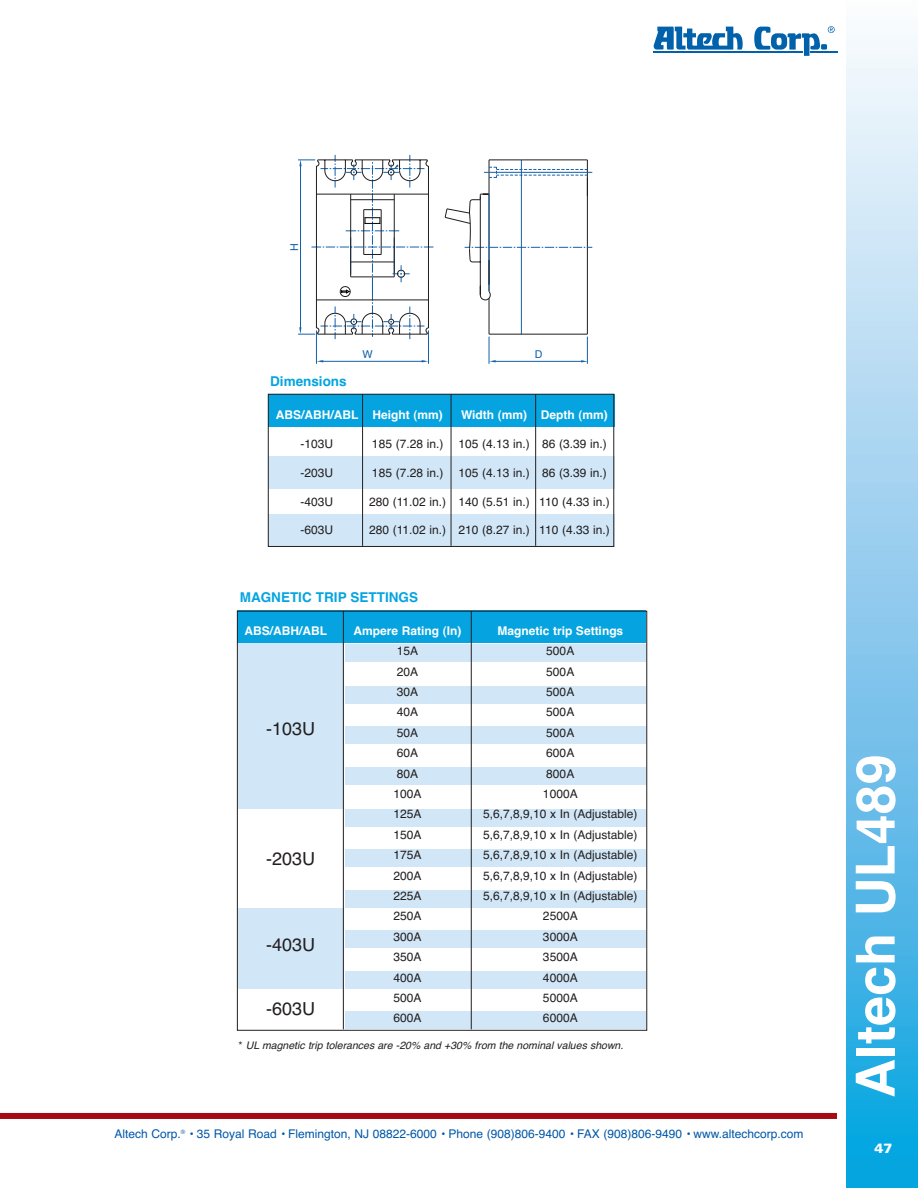
<style>
.page{position:relative;width:918px;height:1188px;background:#fff}
.page>*{position:absolute;margin:0;border:0;box-sizing:border-box;transform-origin:0 0}
.t1{font:700 54px "Helvetica";color:#fff}
.t2{font:18px "Helvetica";color:#231f20}
.t3{font:700 13.5px "Helvetica";color:#05a4e0}
.t4{font:900 13.5px "Univers";color:#fff}
.t5{font:12px "Helvetica";color:#231f20}
.t6{font:12px "Helvetica";color:#0157a8}
.t7{font:700 12px "Helvetica";color:#fff}
.t8{font:10.8px "Helvetica";color:#1361aa}
.t9{font:italic 10.5px "Helvetica";color:#231f20}
.s1{font-style:normal}
</style>
<div class="page">
<svg style="left:846px;top:39px;width:72px;height:1149px;background:#86cbed"></svg>
<svg style="left:653px;top:27px;width:90px;height:23px"></svg>
<hr style="left:653px;top:51px;width:150px;height:2px;background:#0161aa">
<hr style="left:811px;top:51px;width:27px;height:2px;background:#0161aa">
<svg style="left:754px;top:26px;width:81px;height:30px"></svg>
<div style="left:0;top:1113px;width:837px;height:6px;background:#a70a12"></div>
<div style="left:268px;top:395px;width:347px;height:32px;background:#05a4e0"></div>
<div style="left:268px;top:456px;width:347px;height:32px;background:#d1e7f7"></div>
<div style="left:268px;top:514px;width:347px;height:32px;background:#d1e7f7"></div>
<div style="left:268px;top:394px;width:346px;height:153px;border:1px solid #231f20"></div>
<div style="left:238px;top:642px;width:106px;height:167px;background:#d1e7f7"></div>
<div style="left:238px;top:908px;width:106px;height:80px;background:#d1e7f7"></div>
<div style="left:237px;top:611px;width:409px;height:32px;background:#05a4e0"></div>
<div style="left:345px;top:644px;width:301px;height:18px;background:#d1e7f7"></div>
<div style="left:345px;top:686px;width:301px;height:18px;background:#d1e7f7"></div>
<div style="left:345px;top:726px;width:301px;height:18px;background:#d1e7f7"></div>
<div style="left:345px;top:767px;width:301px;height:18px;background:#d1e7f7"></div>
<div style="left:345px;top:809px;width:301px;height:18px;background:#d1e7f7"></div>
<div style="left:345px;top:849px;width:301px;height:18px;background:#d1e7f7"></div>
<div style="left:345px;top:890px;width:301px;height:18px;background:#d1e7f7"></div>
<div style="left:345px;top:930px;width:301px;height:18px;background:#d1e7f7"></div>
<div style="left:345px;top:971px;width:301px;height:18px;background:#d1e7f7"></div>
<div style="left:345px;top:1011px;width:301px;height:18px;background:#d1e7f7"></div>
<hr style="left:343px;top:611px;width:1px;height:418px;background:#231f20">
<hr style="left:471px;top:611px;width:1px;height:418px;background:#231f20">
<hr style="left:362px;top:394px;width:1px;height:152px;background:#231f20">
<hr style="left:451px;top:394px;width:1px;height:152px;background:#231f20">
<hr style="left:535px;top:394px;width:1px;height:152px;background:#231f20">
<hr style="left:316px;top:330px;width:1px;height:34px;background:#1361aa">
<hr style="left:428px;top:330px;width:1px;height:34px;background:#1361aa">
<hr style="left:320px;top:361px;width:105px;height:1px;background:#1361aa">
<svg style="left:298px;top:155px;width:135px;height:184px"></svg>
<hr style="left:587px;top:160px;width:1px;height:174px;background:#201d1e">
<hr style="left:489px;top:160px;width:1px;height:131px;background:#201d1e">
<hr style="left:521px;top:160px;width:1px;height:174px;background:#1361aa">
<hr style="left:489px;top:298px;width:1px;height:36px;background:#201d1e">
<svg style="left:581px;top:337px;width:7px;height:27px"></svg>
<svg style="left:489px;top:337px;width:7px;height:27px"></svg>
<hr style="left:493px;top:361px;width:91px;height:1px;background:#1361aa">
<hr style="left:489px;top:334px;width:98px;height:1px;background:#201d1e">
<hr style="left:489px;top:160px;width:32px;height:1px;background:#201d1e">
<svg style="left:444px;top:167px;width:148px;height:134px"></svg>
<hr style="left:521px;top:160px;width:66px;height:1px;background:#201d1e">
<p class="t8" style="left:285px;top:251px;width:9px;rotate:-90deg">H</p>
<p class="t3" style="left:270px;top:374px;width:78px">Dimensions</p>
<p class="t8" style="left:363px;top:345px;width:12px">W</p>
<p class="t8" style="left:535px;top:345px;width:9px">D</p>
<p class="t7" style="left:276px;top:408px;width:168px">ABS/ABH/ABL Height (mm)</p>
<p class="t7" style="left:461px;top:408px;width:148px">Width (mm) Depth (mm)</p>
<p class="t5" style="left:301px;top:437px;width:34px">-103U</p>
<p class="t5" style="left:372px;top:437px;width:73px">185 (7.28 in.)</p>
<p class="t5" style="left:458px;top:437px;width:150px">105 (4.13 in.) 86 (3.39 in.)</p>
<p class="t5" style="left:301px;top:466px;width:34px">-203U</p>
<p class="t5" style="left:372px;top:466px;width:73px">185 (7.28 in.)</p>
<p class="t5" style="left:458px;top:466px;width:150px">105 (4.13 in.) 86 (3.39 in.)</p>
<p class="t5" style="left:301px;top:494px;width:34px">-403U</p>
<p class="t5" style="left:369px;top:494px;width:242px">280 (11.02 in.) 140 (5.51 in.) 110 (4.33 in.)</p>
<p class="t5" style="left:301px;top:523px;width:34px">-603U</p>
<p class="t5" style="left:369px;top:523px;width:242px">280 (11.02 in.) 210 (8.27 in.) 110 (4.33 in.)</p>
<p class="t3" style="left:240px;top:589px;width:180px">MAGNETIC TRIP SETTINGS</p>
<p class="t7" style="left:244px;top:624px;width:84px">ABS/ABH/ABL</p>
<p class="t7" style="left:354px;top:624px;width:109px">Ampere Rating (In)</p>
<p class="t7" style="left:497px;top:624px;width:127px">Magnetic trip Settings</p>
<p class="t5" style="left:397px;top:644px;width:23px">15A</p>
<p class="t5" style="left:546px;top:644px;width:30px">500A</p>
<p class="t5" style="left:397px;top:664px;width:23px">20A</p>
<p class="t5" style="left:546px;top:664px;width:30px">500A</p>
<p class="t5" style="left:397px;top:685px;width:23px">30A</p>
<p class="t5" style="left:546px;top:685px;width:30px">500A</p>
<p class="t5" style="left:397px;top:705px;width:23px">40A</p>
<p class="t5" style="left:546px;top:705px;width:30px">500A</p>
<p class="t5" style="left:397px;top:726px;width:23px">50A</p>
<p class="t5" style="left:546px;top:726px;width:30px">500A</p>
<p class="t5" style="left:397px;top:746px;width:23px">60A</p>
<p class="t5" style="left:546px;top:746px;width:30px">600A</p>
<p class="t5" style="left:397px;top:766px;width:23px">80A</p>
<p class="t5" style="left:546px;top:766px;width:30px">800A</p>
<p class="t5" style="left:394px;top:787px;width:30px">100A</p>
<p class="t5" style="left:543px;top:787px;width:36px">1000A</p>
<p class="t5" style="left:394px;top:807px;width:30px">125A</p>
<p class="t5" style="left:483px;top:807px;width:156px">5,6,7,8,9,10 x In (Adjustable)</p>
<p class="t5" style="left:394px;top:828px;width:30px">150A</p>
<p class="t5" style="left:483px;top:828px;width:156px">5,6,7,8,9,10 x In (Adjustable)</p>
<p class="t5" style="left:394px;top:848px;width:30px">175A</p>
<p class="t5" style="left:483px;top:848px;width:156px">5,6,7,8,9,10 x In (Adjustable)</p>
<p class="t5" style="left:394px;top:868px;width:30px">200A</p>
<p class="t5" style="left:483px;top:868px;width:156px">5,6,7,8,9,10 x In (Adjustable)</p>
<p class="t5" style="left:394px;top:889px;width:30px">225A</p>
<p class="t5" style="left:483px;top:889px;width:156px">5,6,7,8,9,10 x In (Adjustable)</p>
<p class="t5" style="left:394px;top:909px;width:30px">250A</p>
<p class="t5" style="left:543px;top:909px;width:36px">2500A</p>
<p class="t5" style="left:394px;top:930px;width:30px">300A</p>
<p class="t5" style="left:543px;top:930px;width:36px">3000A</p>
<p class="t5" style="left:394px;top:950px;width:30px">350A</p>
<p class="t5" style="left:543px;top:950px;width:36px">3500A</p>
<p class="t5" style="left:394px;top:970px;width:30px">400A</p>
<p class="t5" style="left:543px;top:970px;width:36px">4000A</p>
<p class="t5" style="left:394px;top:991px;width:30px">500A</p>
<p class="t5" style="left:543px;top:991px;width:36px">5000A</p>
<p class="t5" style="left:394px;top:1011px;width:30px">600A</p>
<p class="t5" style="left:543px;top:1011px;width:36px">6000A</p>
<h2 class="t2" style="left:266px;top:718px;width:51px">-103U</h2>
<h2 class="t2" style="left:266px;top:848px;width:51px">-203U</h2>
<h2 class="t2" style="left:266px;top:934px;width:51px">-403U</h2>
<h2 class="t2" style="left:266px;top:998px;width:51px">-603U</h2>
<p class="t9" style="left:238px;top:1039px;width:390px"><span class="s1">*</span> UL magnetic trip tolerances are -20% and +30% from the nominal values shown.</p>
<p class="t6" style="left:114px;top:1127px;width:691px">Altech Corp.<sup>®</sup> • 35 Royal Road • Flemington, NJ 08822-6000 • Phone (908)806-9400 • FAX (908)806-9490 • www.altechcorp.com</p>
<h1 class="t1" style="left:844px;top:1098px;width:345px;rotate:-90deg">Altech UL489</h1>
<p class="t4" style="left:874px;top:1144px;width:20px">47</p>
</div>
